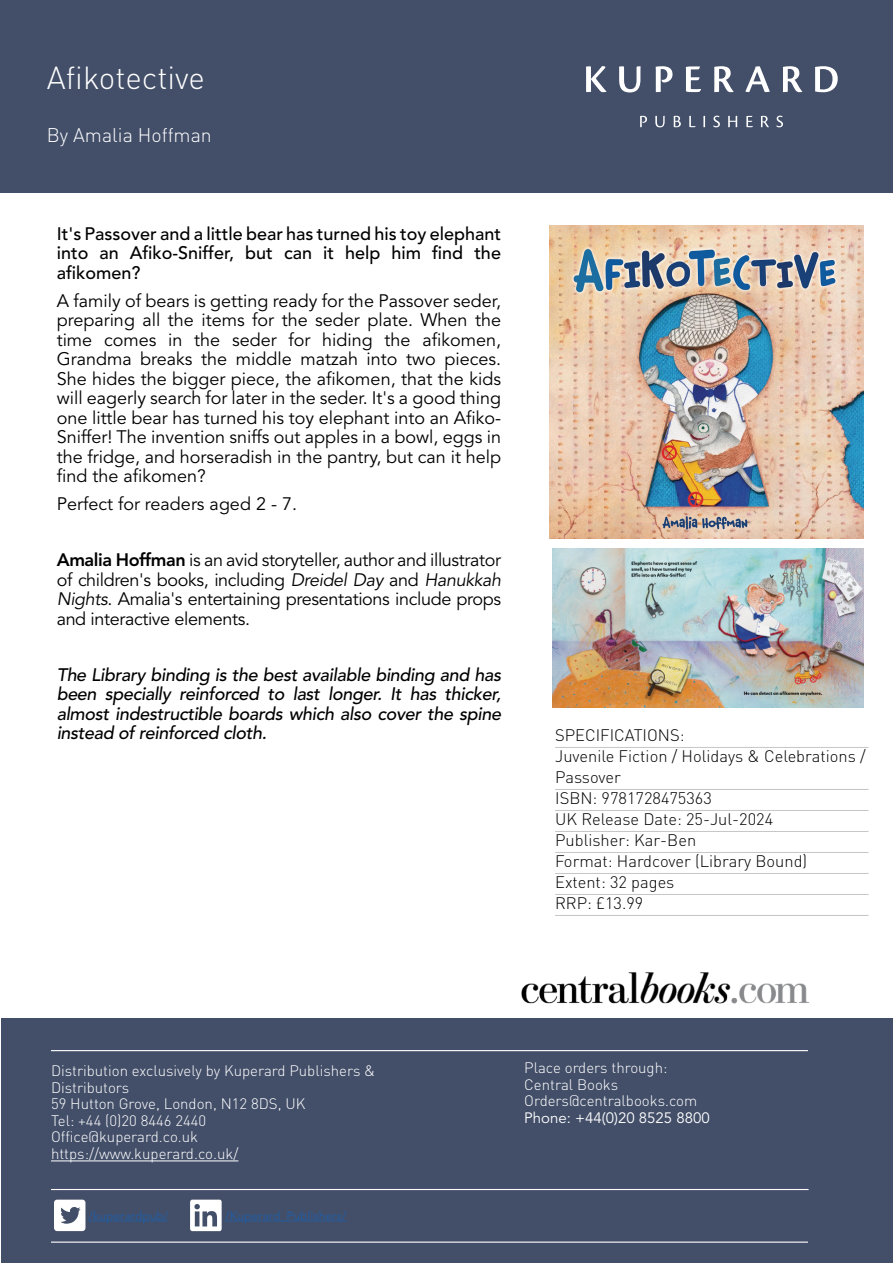
<style>
.page{position:relative;width:893px;height:1263px;background:#fff}
.page>*{position:absolute;margin:0;border:0;box-sizing:border-box;transform-origin:0 0}
.t1{font:300 31.5px "DIN";color:#fff}
.t2{font:300 19.5px "DIN";color:#fff}
.t3{font:18px/19.5px "Avenir LT Std";color:#000;text-align:justify}
.t4{font:italic 500 18px/19.5px "Avenir LT Std";letter-spacing:-.02em;color:#000;text-align:justify}
.t5{font:500 18px/19.5px "Avenir LT Std";color:#000;text-align:justify}
.t6{font:300 16.5px/21px "DIN";color:#000}
.t7{font:300 15px/16.5px "DIN";color:#fff}
.t8{font:15px "Avenir LT Std";color:#fff}
.t9{font:500 12px "Avenir LT Std";color:#275b9b}
.s1{font-weight:800}
.s2{font-style:italic}
</style>
<div class="page">
<div style="left:0;top:0;width:893px;height:193px;background:#434f69"></div>
<div style="left:1px;top:1019px;width:891px;height:244px;background:#434f69"></div>
<hr style="left:51px;top:1160px;width:187px;height:1px;background:#fff">
<svg style="left:54px;top:1199px;width:31px;height:32px"></svg>
<hr style="left:89px;top:1221px;width:79px;height:1px;background:#275b9b">
<hr style="left:225px;top:1221px;width:121px;height:1px;background:#275b9b">
<hr style="left:51px;top:1050px;width:757px;height:1px;background:#fff">
<hr style="left:51px;top:1189px;width:758px;height:1px;background:#fff">
<hr style="left:51px;top:1241px;width:757px;height:2px;background:#fff">
<svg style="left:190px;top:1199px;width:32px;height:32px"></svg>
<svg style="left:640px;top:116px;width:143px;height:11px"></svg>
<svg style="left:586px;top:66px;width:252px;height:26px"></svg>
<img style="left:521px;top:972px;width:289px;height:32px">
<hr style="left:555px;top:747px;width:313px;height:1px;background:#c6c6c6">
<hr style="left:555px;top:789px;width:313px;height:1px;background:#c6c6c6">
<hr style="left:555px;top:810px;width:313px;height:1px;background:#c6c6c6">
<hr style="left:555px;top:831px;width:313px;height:1px;background:#c6c6c6">
<hr style="left:555px;top:852px;width:313px;height:1px;background:#c6c6c6">
<hr style="left:555px;top:873px;width:313px;height:1px;background:#c6c6c6">
<hr style="left:555px;top:894px;width:313px;height:1px;background:#c6c6c6">
<hr style="left:555px;top:915px;width:313px;height:1px;background:#c6c6c6">
<img style="left:550px;top:225px;width:313px;height:314px">
<img style="left:553px;top:548px;width:310px;height:160px">
<h1 class="t1" style="left:47px;top:58px;width:160px">Afikotective</h1>
<p class="t2" style="left:47px;top:123px;width:167px">By Amalia Hoffman</p>
<p class="t5" style="left:57px;top:224px;width:446px">It's Passover and a little bear has turned his toy elephant into an Afiko-Sniffer, but can it help him find the afikomen?</p>
<p class="t3" style="left:57px;top:291px;width:446px">A family of bears is getting ready for the Passover seder, preparing all the items for the seder plate. When the time comes in the seder for hiding the afikomen, Grandma breaks the middle matzah into two pieces.<br>She hides the bigger piece, the afikomen, that the kids will eagerly search for later in the seder. It's a good thing one little bear has turned his toy elephant into an Afiko-Sniffer! The invention sniffs out apples in a bowl, eggs in the fridge, and horseradish in the pantry, but can it help find the afikomen?</p>
<p class="t3" style="left:57px;top:495px;width:242px">Perfect for readers aged 2 - 7.</p>
<p class="t3" style="left:57px;top:551px;width:446px"><span class="s1">Amalia Hoffman</span> is an avid storyteller, author and illustrator of children's books, including <span class="s2">Dreidel Day</span> and <span class="s2">Hanukkah Nights</span>. Amalia's entertaining presentations include props and interactive elements.</p>
<p class="t4" style="left:57px;top:665px;width:446px">The Library binding is the best available binding and has been specially reinforced to last longer. It has thicker, almost indestructible boards which also cover the spine instead of reinforced cloth.</p>
<p class="t6" style="left:555px;top:724px;width:312px">SPECIFICATIONS:<br>Juvenile Fiction / Holidays &amp; Celebrations /<br>Passover<br>ISBN: 9781728475363<br>UK Release Date: 25-Jul-2024<br>Publisher: Kar-Ben<br>Format: Hardcover (Library Bound)<br>Extent: 32 pages<br>RRP: £13.99</p>
<p class="t7" style="left:51px;top:1062px;width:326px">Distribution exclusively by Kuperard Publishers &amp;<br>Distributors<br>59 Hutton Grove, London, N12 8DS, UK<br>Tel: +44 (0)20 8446 2440<br>Office@kuperard.co.uk https://www.kuperard.co.uk/</p>
<p class="t7" style="left:524px;top:1059px;width:174px">Place orders through:<br>Central Books<br>Orders@centralbooks.com</p>
<p class="t8" style="left:524px;top:1109px;width:187px">Phone: +44(0)20 8525 8800</p>
<p class="t9" style="left:89px;top:1209px;width:81px">/kuperardpub/</p>
<p class="t9" style="left:225px;top:1209px;width:123px">/Kuperard_Publishers/</p>
</div>
